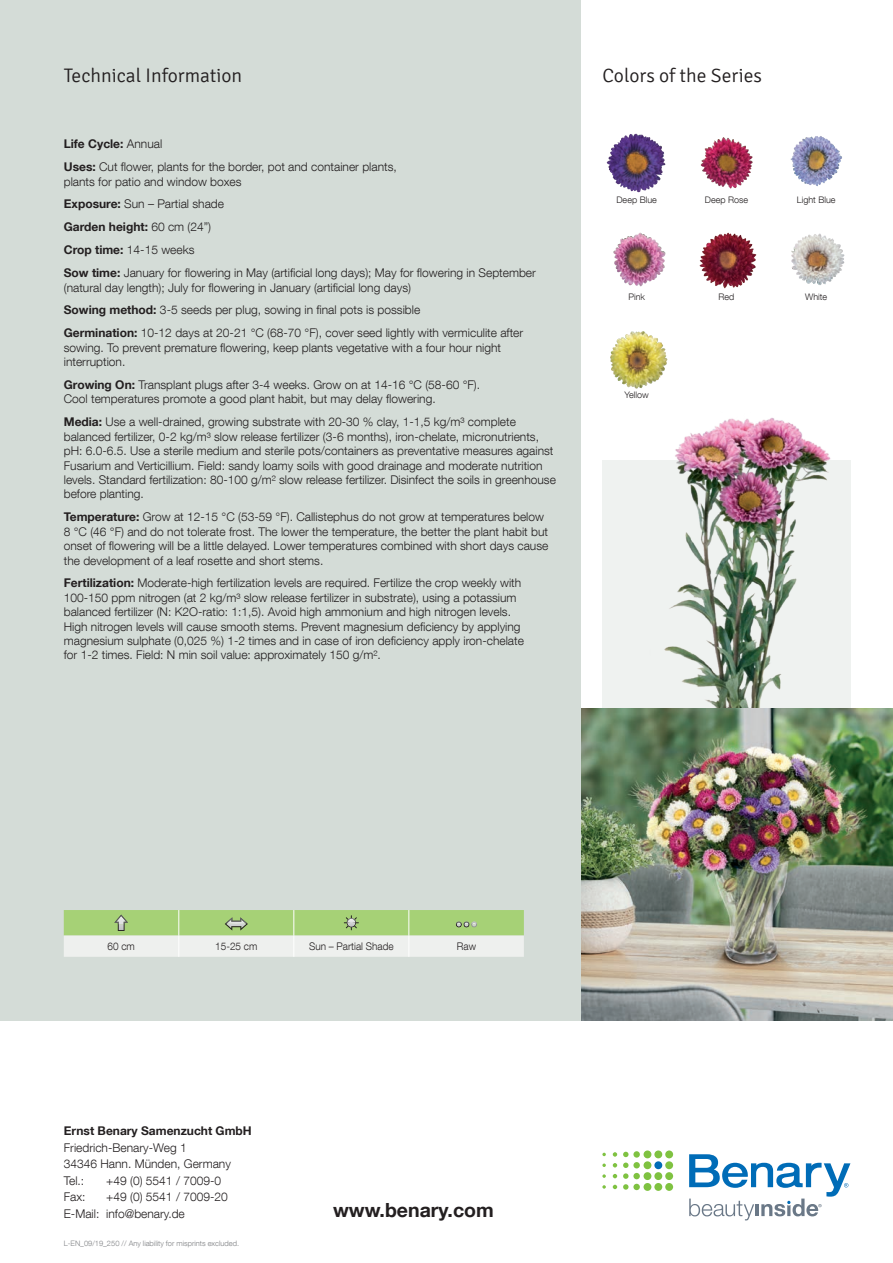
<style>
.page{position:relative;width:893px;height:1263px;background:#fff}
.page>*{position:absolute;margin:0;border:0;box-sizing:border-box;transform-origin:0 0}
.t1{font:300 19.5px "Signika";color:#231f20}
.t2{font:700 19.5px "Helvetica Neue LT Com";color:#231f20}
.t3{font:300 12px/14.4px "Helvetica Neue LT Com";color:#231f20}
.t4{font:700 12px "Helvetica Neue LT Com";color:#231f20}
.t5{font:300 10.5px "Helvetica Neue LT Com";color:#231f20;scale:.95 1}
.t6{font:300 9px "Helvetica Neue LT Com";color:#231f20}
.t7{font:300 7.5px "Helvetica Neue LT Com";color:#808285}
.s1{font-weight:300}
.s2{font-weight:700}
</style>
<div class="page">
<div style="left:0;top:0;width:581px;height:1020px;background:#d4dcd7"></div>
<div style="left:602px;top:461px;width:248px;height:248px;background:#eff2f0"></div>
<img style="left:644px;top:418px;width:199px;height:291px">
<img style="left:581px;top:709px;width:312px;height:311px">
<svg style="left:64px;top:910px;width:460px;height:47px;background:#c7deae"></svg>
<img style="left:606px;top:134px;width:48px;height:59px">
<img style="left:700px;top:137px;width:51px;height:52px">
<img style="left:790px;top:136px;width:30px;height:48px">
<img style="left:613px;top:233px;width:27px;height:53px">
<img style="left:699px;top:233px;width:42px;height:56px">
<img style="left:791px;top:233px;width:40px;height:52px">
<img style="left:610px;top:331px;width:49px;height:58px">
<svg style="left:602px;top:1153px;width:4px;height:3px"></svg>
<svg style="left:602px;top:1163px;width:4px;height:4px"></svg>
<svg style="left:602px;top:1174px;width:4px;height:4px"></svg>
<div style="left:654px;top:1150px;width:8px;height:8px;background:#7fc241;border-radius:50%"></div>
<div style="left:654px;top:1161px;width:8px;height:8px;background:#006cb7;border-radius:50%"></div>
<div style="left:654px;top:1172px;width:8px;height:8px;background:#7fc241;border-radius:50%"></div>
<div style="left:644px;top:1150px;width:7px;height:8px;background:#7fc241;border-radius:50%"></div>
<div style="left:644px;top:1161px;width:7px;height:8px;background:#7fc241;border-radius:50%"></div>
<div style="left:644px;top:1172px;width:7px;height:8px;background:#7fc241;border-radius:50%"></div>
<div style="left:633px;top:1151px;width:7px;height:6px;background:#7fc241;border-radius:50%"></div>
<div style="left:633px;top:1162px;width:7px;height:6px;background:#7fc241;border-radius:50%"></div>
<div style="left:633px;top:1173px;width:7px;height:6px;background:#7fc241;border-radius:50%"></div>
<svg style="left:613px;top:1152px;width:4px;height:5px"></svg>
<svg style="left:613px;top:1163px;width:4px;height:4px"></svg>
<svg style="left:613px;top:1174px;width:4px;height:4px"></svg>
<div style="left:665px;top:1150px;width:8px;height:8px;background:#7fc241;border-radius:50%"></div>
<div style="left:665px;top:1161px;width:8px;height:8px;background:#7fc241;border-radius:50%"></div>
<div style="left:665px;top:1172px;width:8px;height:8px;background:#7fc241;border-radius:50%"></div>
<svg style="left:602px;top:1185px;width:4px;height:4px"></svg>
<div style="left:654px;top:1183px;width:8px;height:8px;background:#7fc241;border-radius:50%"></div>
<div style="left:644px;top:1183px;width:7px;height:8px;background:#7fc241;border-radius:50%"></div>
<div style="left:633px;top:1184px;width:7px;height:6px;background:#7fc241;border-radius:50%"></div>
<svg style="left:623px;top:1152px;width:5px;height:38px"></svg>
<svg style="left:613px;top:1185px;width:4px;height:4px"></svg>
<div style="left:665px;top:1183px;width:8px;height:8px;background:#7fc241;border-radius:50%"></div>
<svg style="left:689px;top:1154px;width:161px;height:66px"></svg>
<p class="t1" style="left:64px;top:65px;width:180px">Technical Information</p>
<p class="t4" style="left:64px;top:136px;width:100px">Life Cycle: <span class="s1">Annual</span></p>
<p class="t3" style="left:64px;top:159px;width:334px"><span class="s2">Uses:</span> Cut flower, plants for the border, pot and container plants, plants for patio and window boxes</p>
<p class="t3" style="left:64px;top:197px;width:162px"><span class="s2">Exposure:</span> Sun – Partial shade</p>
<p class="t4" style="left:64px;top:219px;width:149px">Garden height: <span class="s1">60 cm (24”)</span></p>
<p class="t3" style="left:64px;top:243px;width:132px"><span class="s2">Crop time:</span> 14-15 weeks</p>
<p class="t3" style="left:64px;top:265px;width:474px"><span class="s2">Sow time:</span> January for flowering in May (artificial long days); May for flowering in September (natural day length); July for flowering in January (artificial long days)</p>
<p class="t3" style="left:64px;top:303px;width:358px"><span class="s2">Sowing method:</span> 3-5 seeds per plug, sowing in final pots is possible</p>
<p class="t3" style="left:64px;top:326px;width:461px"><span class="s2">Germination:</span> 10-12 days at 20-21 °C (68-70 °F), cover seed lightly with vermiculite after sowing. To prevent premature flowering, keep plants vegetative with a four hour night interruption.</p>
<p class="t3" style="left:64px;top:377px;width:418px"><span class="s2">Growing On:</span> Transplant plugs after 3-4 weeks. Grow on at 14-16 °C (58-60 °F).<br>Cool temperatures promote a good plant habit, but may delay flowering.</p>
<p class="t3" style="left:64px;top:415px;width:494px"><span class="s2">Media:</span> Use a well-drained, growing substrate with 20-30 % clay, 1-1,5 kg/m³ complete balanced fertilizer, 0-2 kg/m³ slow release fertilizer (3-6 months), iron-chelate, micronutrients, pH: 6.0-6.5. Use a sterile medium and sterile pots/containers as preventative measures against Fusarium and Verticillium. Field: sandy loamy soils with good drainage and moderate nutrition levels. Standard fertilization: 80-100 g/m² slow release fertilizer. Disinfect the soils in greenhouse before planting.</p>
<p class="t3" style="left:64px;top:510px;width:486px"><span class="s2">Temperature:</span> Grow at 12-15 °C (53-59 °F). Callistephus do not grow at temperatures below 8 °C (46 °F) and do not tolerate frost. The lower the temperature, the better the plant habit but onset of flowering will be a little delayed. Lower temperatures combined with short days cause the development of a leaf rosette and short stems.</p>
<p class="t3" style="left:64px;top:576px;width:462px"><span class="s2">Fertilization:</span> Moderate-high fertilization levels are required. Fertilize the crop weekly with 100-150 ppm nitrogen (at 2 kg/m³ slow release fertilizer in substrate), using a potassium balanced fertilizer (N: K2O-ratio: 1:1,5). Avoid high ammonium and high nitrogen levels.<br>High nitrogen levels will cause smooth stems. Prevent magnesium deficiency by applying magnesium sulphate (0,025 %) 1-2 times and in case of iron deficiency apply iron-chelate for 1-2 times. Field: N min soil value: approximately 150 g/m².</p>
<p class="t1" style="left:602px;top:65px;width:161px">Colors of the Series</p>
<p class="t6" style="left:616px;top:194px;width:42px">Deep Blue</p>
<p class="t6" style="left:705px;top:194px;width:45px">Deep Rose</p>
<p class="t6" style="left:797px;top:194px;width:40px">Light Blue</p>
<p class="t6" style="left:628px;top:292px;width:18px">Pink</p>
<p class="t6" style="left:718px;top:292px;width:17px">Red</p>
<p class="t6" style="left:624px;top:389px;width:26px">Yellow</p>
<p class="t6" style="left:805px;top:292px;width:23px">White</p>
<p class="t5" style="left:107px;top:940px;width:30px">60 cm</p>
<p class="t5" style="left:215px;top:940px;width:46px">15-25 cm</p>
<p class="t5" style="left:309px;top:940px;width:90px">Sun – Partial Shade</p>
<p class="t5" style="left:457px;top:940px;width:22px">Raw</p>
<p class="t4" style="left:64px;top:1123px;width:190px">Ernst Benary Samenzucht GmbH</p>
<p class="t3" style="left:64px;top:1140px;width:124px">Friedrich-Benary-Weg 1</p>
<p class="t3" style="left:64px;top:1156px;width:169px">34346 Hann. Münden, Germany</p>
<p class="t3" style="left:64px;top:1173px;width:22px">Tel.:</p>
<p class="t3" style="left:106px;top:1173px;width:116px">+49 (0) 5541 / 7009-0</p>
<p class="t3" style="left:64px;top:1189px;width:23px">Fax:</p>
<p class="t3" style="left:106px;top:1189px;width:123px">+49 (0) 5541 / 7009-20</p>
<p class="t3" style="left:64px;top:1206px;width:123px">E-Mail: info@benary.de</p>
<p class="t2" style="left:333px;top:1198px;width:162px">www.benary.com</p>
<p class="t7" style="left:64px;top:1239px;width:177px">L-EN_09/19_250 // Any liability for misprints excluded.</p>
</div>
